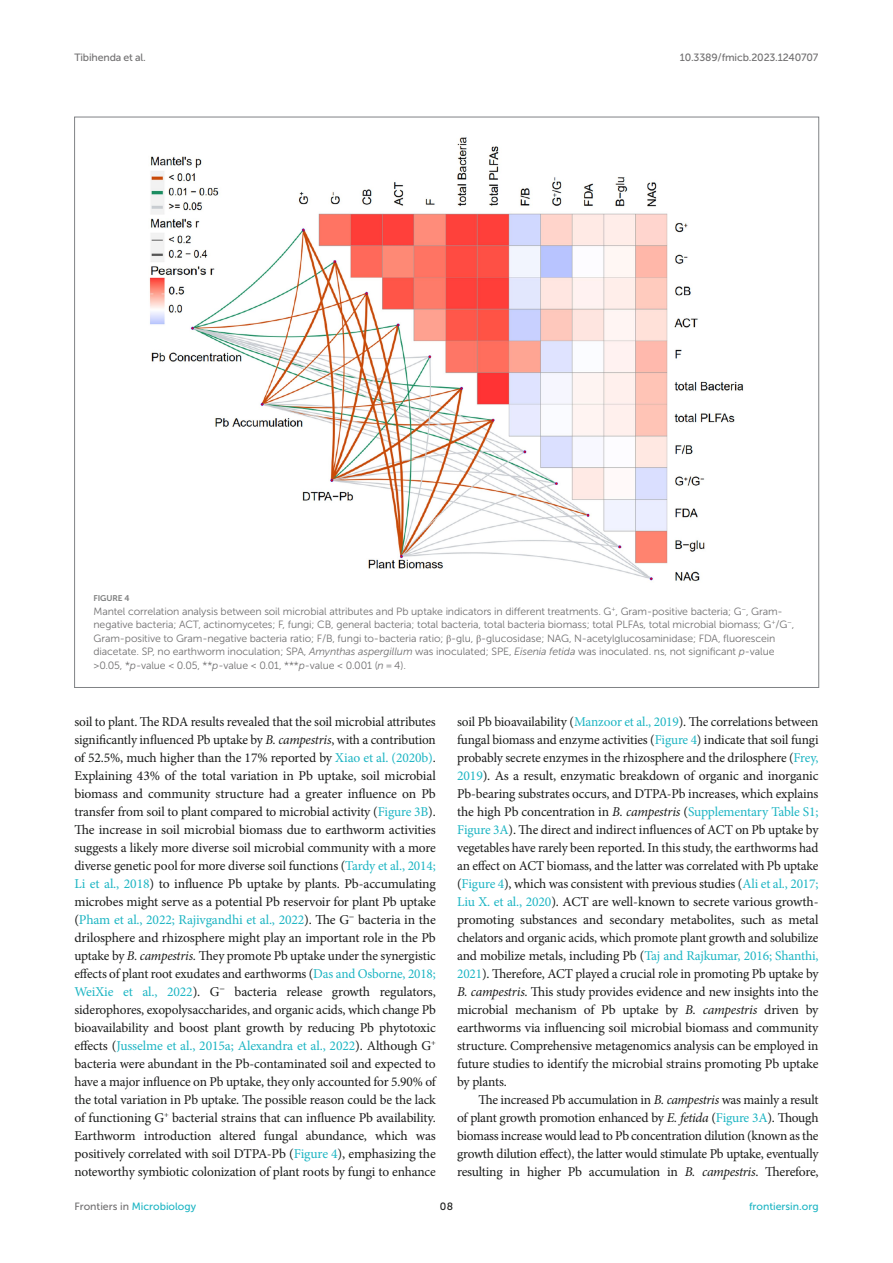
<style>
.page{position:relative;width:893px;height:1263px;background:#fff}
.page>*{position:absolute;margin:0;border:0;box-sizing:border-box;transform-origin:0 0}
.TEXT_FLUSH{font:13.5px/18px "Minion Pro";letter-spacing:-.01em;color:#1b1c1b;text-align:justify}
.TEXT{font:13.5px/18px "Minion Pro";letter-spacing:-.02em;color:#1b1c1b;text-align:justify}
.FIG_LEG{font:10.5px/13.5px "Museo Sans 300";letter-spacing:-.01em;color:#706f70}
.t1{font:10.5px "Museo Sans 500";letter-spacing:-.015em;color:#706f70}
.t2{font:10.5px "Museo Sans 500";color:#1db5c3}
.t3{font:10.5px "Museo Sans 500";color:#1b1c1b}
.FIG_HD{font:8.25px "Museo Sans 700";letter-spacing:-.01em;color:#7e7f7f}
.s1{font-family:"STIX General"}
.s2{font-style:italic}
.s3{color:#1db5c3}
.s4{color:#706f70}
</style>
<div class="page">
<img style="left:149px;top:137px;width:595px;height:444px">
<p class="t1" style="left:74px;top:51px;width:73px">Tibihenda et al.</p>
<p class="t1" style="left:680px;top:51px;width:140px">10.3389/fmicb.2023.1240707</p>
<p class="FIG_HD" style="left:94px;top:594px;width:37px">FIGURE 4</p>
<p class="FIG_LEG" style="left:94px;top:604px;width:702px">Mantel correlation analysis between soil microbial attributes and Pb uptake indicators in different treatments. G<sup>+</sup>, Gram-positive bacteria; G<sup>−</sup>, Gram&shy;negative bacteria; ACT, actinomycetes; F, fungi; CB, general bacteria; total bacteria, total bacteria biomass; total PLFAs, total microbial biomass; G<sup>+</sup>/G<sup>−</sup>, Gram-positive to Gram-negative bacteria ratio; F/B, fungi to-bacteria ratio; <span class="s1">β</span>-glu, <span class="s1">β</span>-glucosidase; NAG, N-acetylglucosaminidase; FDA, fluorescein diacetate. SP, no earthworm inoculation; SPA, <span class="s2">Amynthas aspergillum</span> was inoculated; SPE, <span class="s2">Eisenia fetida</span> was inoculated. ns, not significant <span class="s2">p</span>-value &gt;0.05, *<span class="s2">p</span>-value &lt; 0.05, **<span class="s2">p</span>-value &lt; 0.01, ***<span class="s2">p</span>-value &lt; 0.001 (<span class="s2">n</span> = 4).</p>
<p class="TEXT_FLUSH" style="left:74px;top:713px;width:363px">soil to plant. The RDA results revealed that the soil microbial attributes significantly influenced Pb uptake by <span class="s2">B. campestris</span>, with a contribution of 52.5%, much higher than the 17% reported by <span class="s3">Xiao et al. (2020b)</span>.<br>Explaining 43% of the total variation in Pb uptake, soil microbial biomass and community structure had a greater influence on Pb transfer from soil to plant compared to microbial activity (<span class="s3">Figure 3B</span>).<br>The increase in soil microbial biomass due to earthworm activities suggests a likely more diverse soil microbial community with a more diverse genetic pool for more diverse soil functions (<span class="s3">Tardy et al., 2014; Li et al., 2018</span>) to influence Pb uptake by plants. Pb-accumulating microbes might serve as a potential Pb reservoir for plant Pb uptake (<span class="s3">Pham et al., 2022; Rajivgandhi et al., 2022</span>). The G<sup>−</sup> bacteria in the drilosphere and rhizosphere might play an important role in the Pb uptake by <span class="s2">B. campestris.</span> They promote Pb uptake under the synergistic effects of plant root exudates and earthworms (<span class="s3">Das and Osborne, 2018; WeiXie et al., 2022</span>). G<sup>−</sup> bacteria release growth regulators, siderophores, exopolysaccharides, and organic acids, which change Pb bioavailability and boost plant growth by reducing Pb phytotoxic effects (<span class="s3">Jusselme et al., 2015a; Alexandra et al., 2022</span>). Although G<sup>+ </sup>bacteria were abundant in the Pb-contaminated soil and expected to have a major influence on Pb uptake, they only accounted for 5.90% of the total variation in Pb uptake. The possible reason could be the lack of functioning G<sup>+</sup> bacterial strains that can influence Pb availability.<br>Earthworm introduction altered fungal abundance, which was positively correlated with soil DTPA-Pb (<span class="s3">Figure 4</span>), emphasizing the noteworthy symbiotic colonization of plant roots by fungi to enhance</p>
<p class="TEXT_FLUSH" style="left:457px;top:713px;width:363px">soil Pb bioavailability (<span class="s3">Manzoor et al., 2019</span>). The correlations between fungal biomass and enzyme activities (<span class="s3">Figure 4</span>) indicate that soil fungi probably secrete enzymes in the rhizosphere and the drilosphere (<span class="s3">Frey, 2019</span>). As a result, enzymatic breakdown of organic and inorganic Pb-bearing substrates occurs, and DTPA-Pb increases, which explains the high Pb concentration in <span class="s2">B. campestris</span> (<span class="s3">Supplementary Table S1; Figure 3A</span>). The direct and indirect influences of ACT on Pb uptake by vegetables have rarely been reported. In this study, the earthworms had an effect on ACT biomass, and the latter was correlated with Pb uptake (<span class="s3">Figure 4</span>), which was consistent with previous studies (<span class="s3">Ali et al., 2017; Liu X. et al., 2020</span>). ACT are well-known to secrete various growth&shy;promoting substances and secondary metabolites, such as metal chelators and organic acids, which promote plant growth and solubilize and mobilize metals, including Pb (<span class="s3">Taj and Rajkumar, 2016; Shanthi, 2021</span>). Therefore, ACT played a crucial role in promoting Pb uptake by <span class="s2">B. campestris.</span> This study provides evidence and new insights into the microbial mechanism of Pb uptake by <span class="s2">B. campestris</span> driven by earthworms via influencing soil microbial biomass and community structure. Comprehensive metagenomics analysis can be employed in future studies to identify the microbial strains promoting Pb uptake by plants.</p>
<p class="TEXT" style="left:457px;top:1091px;width:363px;text-indent:21px">The increased Pb accumulation in <span class="s2">B. campestris</span> was mainly a result of plant growth promotion enhanced by <span class="s2">E. fetida</span> (<span class="s3">Figure 3A</span>). Though biomass increase would lead to Pb concentration dilution (known as the growth dilution effect), the latter would stimulate Pb uptake, eventually resulting in higher Pb accumulation in <span class="s2">B. campestris</span>. Therefore,</p>
<p class="t2" style="left:74px;top:1200px;width:123px"><span class="s4">Frontiers in</span> Microbiology</p>
<p class="t3" style="left:440px;top:1200px;width:15px">08</p>
<p class="t2" style="left:749px;top:1200px;width:71px">frontiersin.org</p>
</div>
